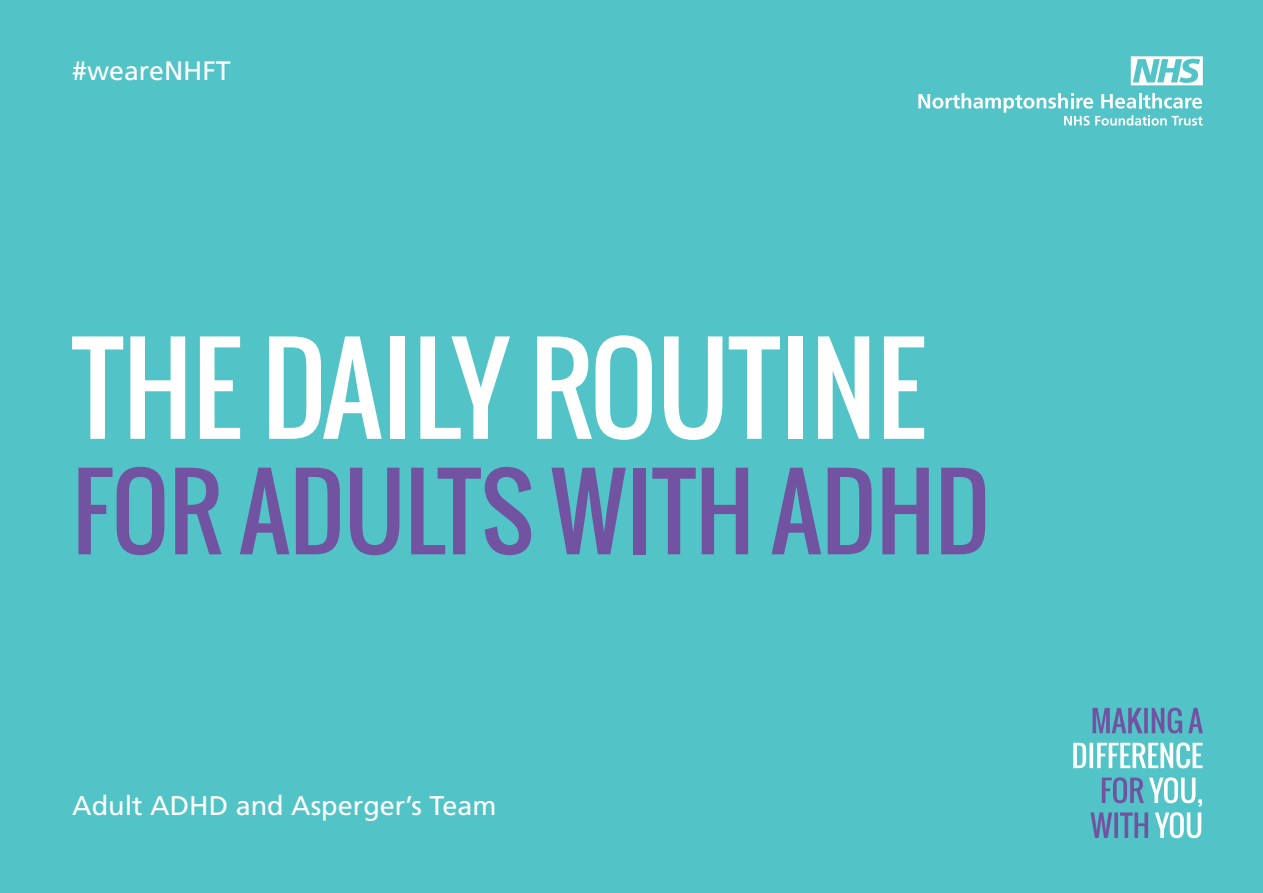
<style>
.page{position:relative;width:1263px;height:893px;background:#52c3c6}
.page>*{position:absolute;margin:0;border:0;box-sizing:border-box;transform-origin:0 0}
.t1{font:117px "Oswald";color:#fff}
.t2{font:99px "Oswald";color:#7153a2}
.t3{font:27px "Frutiger LT Std";color:#fff}
.t4{font:26.7px "Frutiger LT Std";color:#fff}
</style>
<div class="page">
<svg style="left:1131px;top:56px;width:72px;height:29px"></svg>
<svg style="left:918px;top:93px;width:285px;height:33px"></svg>
<svg style="left:1090px;top:777px;width:112px;height:61px"></svg>
<svg style="left:1073px;top:742px;width:129px;height:26px"></svg>
<svg style="left:1092px;top:708px;width:90px;height:25px"></svg>
<svg style="left:1188px;top:708px;width:15px;height:25px"></svg>
<p class="t4" style="left:72px;top:55px;width:160px">#weareNHFT</p>
<p class="t1" style="left:72px;top:300px;width:855px">THE DAILY ROUTINE</p>
<p class="t2" style="left:72px;top:437px;width:919px">FOR ADULTS WITH ADHD</p>
<p class="t3" style="left:72px;top:790px;width:426px">Adult ADHD and Asperger’s Team</p>
</div>
